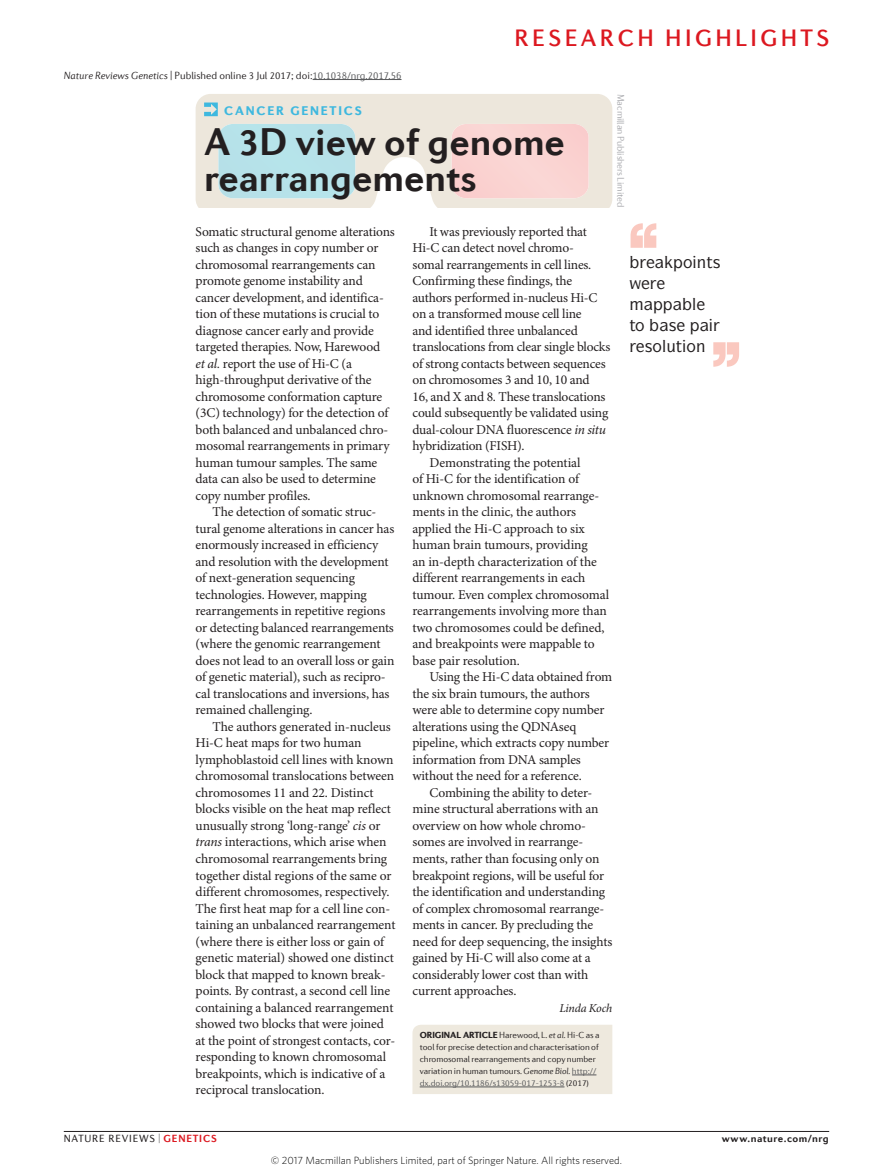
<style>
.page{position:relative;width:893px;height:1174px;background:#fff}
.page>*{position:absolute;margin:0;border:0;box-sizing:border-box;transform-origin:0 0}
.Title{font:700 39px/36px "Diverda Sans Com";color:#231f20}
.t1{font:500 24px "Diverda Sans Com";letter-spacing:.14em;color:#dc1820}
.Pull_quote{font:500 16.5px "ITC Symbol Std";color:#231f20}
.Body_text{font:13.5px/16.5px "Minion Pro";letter-spacing:-.01em;color:#231f20}
.Body_first{font:13.5px/16.5px "Minion Pro";letter-spacing:-.015em;color:#231f20}
.Strapline{font:900 12.75px "Diverda Sans Com";letter-spacing:.14em;color:#3eb8df}
.Author{font:italic 12px "Minion Pro";letter-spacing:-.015em;color:#231f20}
.t2{font:300 10.5px "Whitney";color:#000}
.AOP_line{font:300 10.5px "Diverda Sans Com";color:#231f20}
.t3{font:10.5px "Diverda Sans Com";letter-spacing:.075em;color:#231f20}
.t4{font:700 10.5px "Diverda Sans Com";letter-spacing:.045em;color:#231f20}
.Credit_line{font:300 9.75px "Diverda Sans Com";letter-spacing:-.015em;color:#a8a9ad}
.Info_box_text{font:300 9px/12px "Diverda Sans Com";letter-spacing:-.005em;color:#231f20}
.s1{font-style:italic}
.s2{color:#57585a}
.s3{font-weight:900}
.s4{font-weight:700;color:#dc1820}
</style>
<div class="page">
<hr style="left:64px;top:1131px;width:765px;height:1px;background:#231f20">
<svg style="left:631px;top:223px;width:25px;height:25px"></svg>
<svg style="left:195px;top:94px;width:418px;height:114px;background:#e5e3de"></svg>
<div style="left:412px;top:1025px;width:200px;height:69px;background:#eee9de"></div>
<hr style="left:420px;top:1086px;width:144px;height:1px;background:#57585a">
<svg style="left:204px;top:102px;width:14px;height:14px"></svg>
<hr style="left:313px;top:79px;width:88px;height:1px;background:#57585a">
<svg style="left:713px;top:342px;width:26px;height:25px"></svg>
<p class="AOP_line" style="left:64px;top:69px;width:339px"><span class="s1">Nature Reviews Genetics</span> | Published online 3 Jul 2017; doi:<span class="s2">10.1038/nrg.2017.56</span></p>
<h2 class="t1" style="left:514px;top:24px;width:316px">RESEARCH HIGHLIGHTS</h2>
<p class="Credit_line" style="left:626px;top:94px;width:115px;rotate:90deg">Macmillan Publishers Limited</p>
<p class="Strapline" style="left:224px;top:103px;width:139px">CANCER GENETICS</p>
<p class="Title" style="left:204px;top:123px;width:362px">A 3D view of genome rearrangements</p>
<p class="Body_text" style="left:412px;top:224px;width:199px;text-indent:17px">It was previously reported that Hi-C can detect novel chromo-<br>somal rearrangements in cell lines.<br>Confirming these findings, the authors performed in-nucleus Hi-C on a transformed mouse cell line<br>and identified three unbalanced translocations from clear single blocks of strong contacts between sequences on chromosomes 3 and 10, 10 and<br>16, and X and 8. These translocations could subsequently be validated using dual-colour DNA fluorescence <span class="s1">in situ </span>hybridization (FISH).</p>
<p class="Body_text" style="left:412px;top:455px;width:198px;text-indent:17px">Demonstrating the potential<br>of Hi-C for the identification of unknown chromosomal rearrange&shy;ments in the clinic, the authors applied the Hi-C approach to six human brain tumours, providing<br>an in-depth characterization of the different rearrangements in each tumour. Even complex chromosomal rearrangements involving more than two chromosomes could be defined, and breakpoints were mappable to base pair resolution.</p>
<p class="Body_text" style="left:412px;top:669px;width:201px;text-indent:17px">Using the Hi-C data obtained from the six brain tumours, the authors were able to determine copy number alterations using the QDNAseq pipeline, which extracts copy number information from DNA samples without the need for a reference.</p>
<p class="Body_text" style="left:412px;top:785px;width:201px;text-indent:17px">Combining the ability to deter&shy;mine structural aberrations with an overview on how whole chromo&shy;somes are involved in rearrange&shy;ments, rather than focusing only on breakpoint regions, will be useful for the identification and understanding of complex chromosomal rearrange&shy;ments in cancer. By precluding the need for deep sequencing, the insights gained by Hi-C will also come at a considerably lower cost than with current approaches.</p>
<p class="Author" style="left:559px;top:1000px;width:54px">Linda Koch</p>
<p class="Body_first" style="left:196px;top:224px;width:201px">Somatic structural genome alterations such as changes in copy number or chromosomal rearrangements can promote genome instability and cancer development, and identifica&shy;tion of these mutations is crucial to diagnose cancer early and provide targeted therapies. Now, Harewood<br><span class="s1">et al.</span> report the use of Hi-C (a high-throughput derivative of the chromosome conformation capture (3C) technology) for the detection of both balanced and unbalanced chro&shy;mosomal rearrangements in primary human tumour samples. The same data can also be used to determine copy number profiles.</p>
<p class="Body_text" style="left:196px;top:504px;width:200px;text-indent:17px">The detection of somatic struc&shy;tural genome alterations in cancer has enormously increased in efficiency and resolution with the development of next-generation sequencing technologies. However, mapping rearrangements in repetitive regions or detecting balanced rearrangements (where the genomic rearrangement does not lead to an overall loss or gain of genetic material), such as recipro&shy;cal translocations and inversions, has remained challenging.</p>
<p class="Body_text" style="left:196px;top:719px;width:201px;text-indent:17px">The authors generated in-nucleus Hi-C heat maps for two human lymphoblastoid cell lines with known chromosomal translocations between chromosomes 11 and 22. Distinct blocks visible on the heat map reflect unusually strong ‘long-range’ <span class="s1">cis</span> or <span class="s1">trans</span> interactions, which arise when chromosomal rearrangements bring together distal regions of the same or different chromosomes, respectively.<br>The first heat map for a cell line con&shy;taining an unbalanced rearrangement (where there is either loss or gain of genetic material) showed one distinct block that mapped to known break&shy;points. By contrast, a second cell line containing a balanced rearrangement showed two blocks that were joined at the point of strongest contacts, cor&shy;responding to known chromosomal breakpoints, which is indicative of a reciprocal translocation.</p>
<p class="Info_box_text" style="left:420px;top:1029px;width:181px"><span class="s3">ORIGINAL ARTICLE</span> Harewood, L. <span class="s1">et al.</span> Hi-C as a tool for precise detection and characterisation of chromosomal rearrangements and copy number variation in human tumours. <span class="s1">Genome Biol.</span> <span class="s2">http:// dx.doi.org/10.1186/s13059-017-1253-8</span> (2017)</p>
<p class="Pull_quote" style="left:683px;top:251px;width:39px">□ ■▼▲</p>
<p class="Pull_quote" style="left:692px;top:293px;width:6px">●</p>
<p class="Pull_quote" style="left:645px;top:335px;width:62px">▲□●◆▼ □■</p>
<p class="t3" style="left:64px;top:1132px;width:154px">NATURE REVIEWS | <span class="s4">GENETICS</span></p>
<p class="t4" style="left:722px;top:1132px;width:109px">www.nature.com/nrg</p>
<p class="t2" style="left:271px;top:1153px;width:352px">© 2017 Macmillan Publishers Limited, part of Springer Nature. All rights reserved.</p>
</div>
